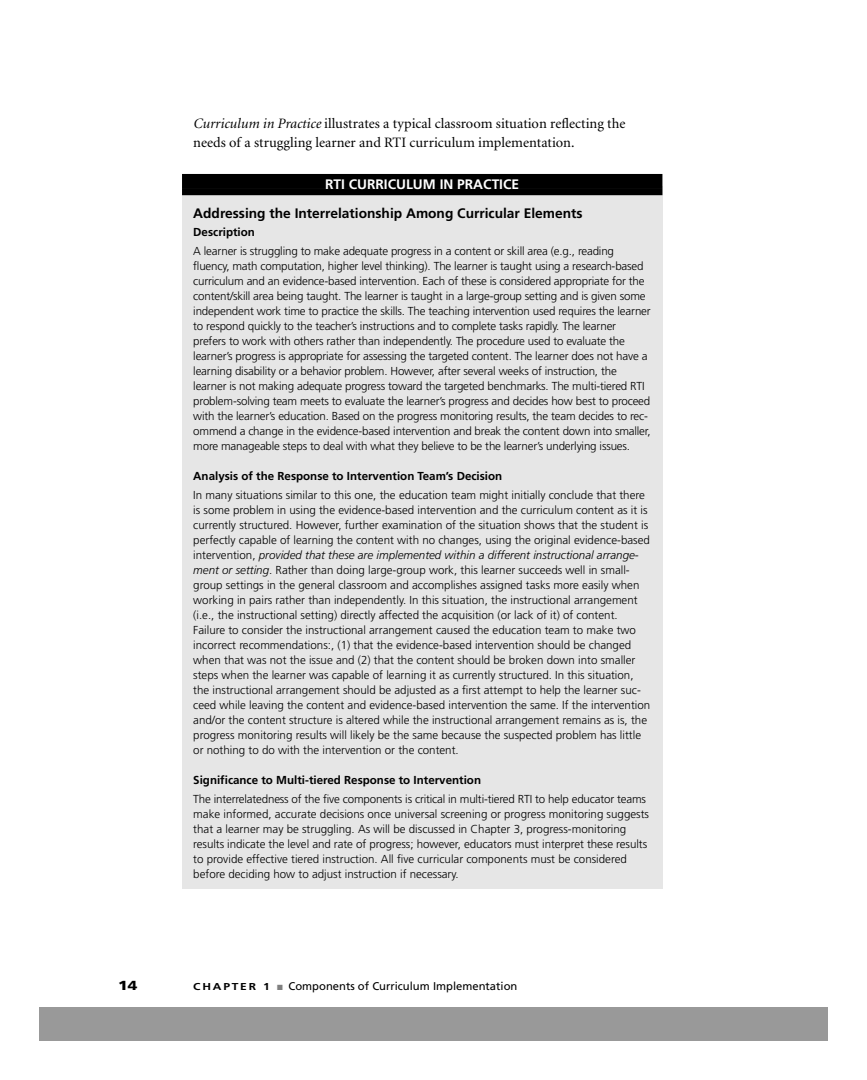
<style>
.page{position:relative;width:867px;height:1080px;background:#fff}
.page>*{position:absolute;margin:0;border:0;box-sizing:border-box;transform-origin:0 0}
.t1{font:14.38px/18.8px "Minion";color:#000}
.t2{font:700 13.75px "Frutiger";color:#000}
.t3{font:700 13.75px "Frutiger";color:#fff}
.t4{font:900 13.12px "Frutiger";color:#000;scale:1.2 1}
.t5{font:300 11.5px/15px "Frutiger";color:#000}
.t6{font:700 11.5px "Frutiger";color:#000}
.t7{font:11.25px "Frutiger";color:#000}
.s1{font-style:italic}
.s2{font-weight:700;font-size:10px}
.s3{color:#808080}
</style>
<div class="page">
<div style="left:39px;top:1007px;width:788px;height:34px;background:#999"></div>
<div style="left:182px;top:186px;width:480px;height:703px;background:#e6e6e6"></div>
<div style="left:182px;top:174px;width:480px;height:15px;background:#000"></div>
<div style="left:182px;top:189px;width:480px;height:6px;background:#000"></div>
<p class="t1" style="left:193px;top:116px;width:433px"><span class="s1">Curriculum in Practice</span> illustrates a typical classroom situation reflecting the needs of a struggling learner and RTI curriculum implementation.</p>
<p class="t3" style="left:325px;top:178px;width:195px">RTI CURRICULUM IN PRACTICE</p>
<p class="t2" style="left:193px;top:207px;width:391px">Addressing the Interrelationship Among Curricular Elements</p>
<p class="t6" style="left:193px;top:228px;width:63px">Description</p>
<p class="t5" style="left:193px;top:244px;width:459px">A learner is struggling to make adequate progress in a content or skill area (e.g., reading fluency, math computation, higher level thinking). The learner is taught using a research-based curriculum and an evidence-based intervention. Each of these is considered appropriate for the content/skill area being taught. The learner is taught in a large-group setting and is given some independent work time to practice the skills. The teaching intervention used requires the learner to respond quickly to the teacher’s instructions and to complete tasks rapidly. The learner prefers to work with others rather than independently. The procedure used to evaluate the learner’s progress is appropriate for assessing the targeted content. The learner does not have a learning disability or a behavior problem. However, after several weeks of instruction, the learner is not making adequate progress toward the targeted benchmarks. The multi-tiered RTI problem-solving team meets to evaluate the learner’s progress and decides how best to proceed with the learner’s education. Based on the progress monitoring results, the team decides to rec&shy;ommend a change in the evidence-based intervention and break the content down into smaller, more manageable steps to deal with what they believe to be the learner’s underlying issues.</p>
<p class="t6" style="left:193px;top:471px;width:310px">Analysis of the Response to Intervention Team’s Decision</p>
<p class="t5" style="left:193px;top:488px;width:458px">In many situations similar to this one, the education team might initially conclude that there is some problem in using the evidence-based intervention and the curriculum content as it is currently structured. However, further examination of the situation shows that the student is perfectly capable of learning the content with no changes, using the original evidence-based intervention, <span class="s1">provided that these are implemented within a different instructional arrange&shy;ment or setting</span>. Rather than doing large-group work, this learner succeeds well in small&shy;group settings in the general classroom and accomplishes assigned tasks more easily when working in pairs rather than independently. In this situation, the instructional arrangement (i.e., the instructional setting) directly affected the acquisition (or lack of it) of content.<br>Failure to consider the instructional arrangement caused the education team to make two incorrect recommendations:, (1) that the evidence-based intervention should be changed when that was not the issue and (2) that the content should be broken down into smaller steps when the learner was capable of learning it as currently structured. In this situation, the instructional arrangement should be adjusted as a first attempt to help the learner suc&shy;ceed while leaving the content and evidence-based intervention the same. If the intervention and/or the content structure is altered while the instructional arrangement remains as is, the progress monitoring results will likely be the same because the suspected problem has little or nothing to do with the intervention or the content.</p>
<p class="t6" style="left:193px;top:775px;width:289px">Significance to Multi-tiered Response to Intervention</p>
<p class="t5" style="left:193px;top:792px;width:457px">The interrelatedness of the five components is critical in multi-tiered RTI to help educator teams make informed, accurate decisions once universal screening or progress monitoring suggests that a learner may be struggling. As will be discussed in Chapter 3, progress-monitoring results indicate the level and rate of progress; however, educators must interpret these results to provide effective tiered instruction. All five curricular components must be considered before deciding how to adjust instruction if necessary.</p>
<p class="t4" style="left:118px;top:980px;width:18px">14</p>
<p class="t7" style="left:193px;top:982px;width:325px"><span class="s2">CHAPTER 1</span> <span class="s3">■</span> Components of Curriculum Implementation</p>
</div>
